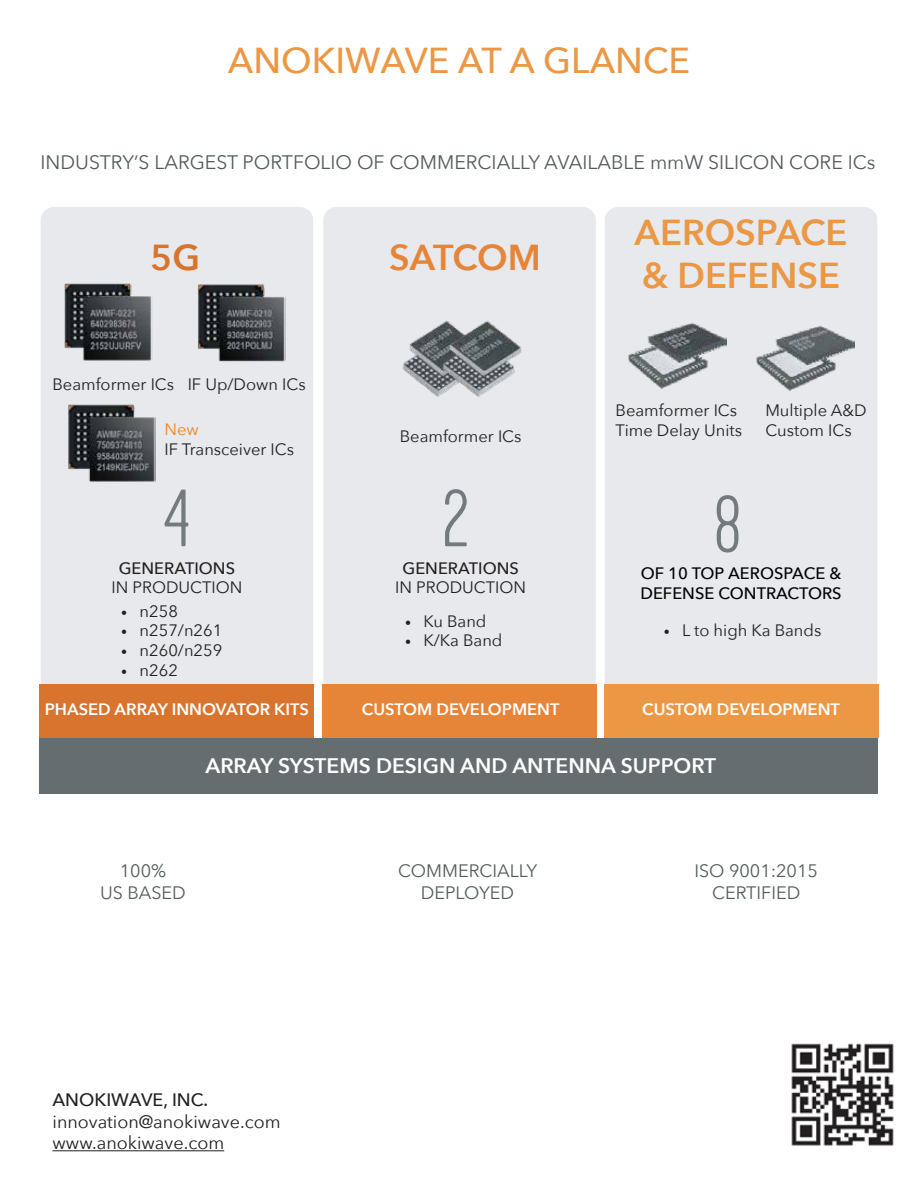
<style>
.page{position:relative;width:918px;height:1188px;background:#fff}
.page>*{position:absolute;margin:0;border:0;box-sizing:border-box;transform-origin:0 0}
.t1{font:100 81px "Cervo";color:#737b7f}
.t2{font:500 36px "Avenir Next";color:#eb9744}
.t3{font:600 36px/43.2px "Avenir Next";color:#eb9744}
.t4{font:600 36px "Avenir Next";letter-spacing:-.01em;color:#e68438}
.t5{font:600 36px "Avenir Next";color:#d8742d}
.t6{font:600 21px "Avenir Next";color:#fff}
.t7{font:19.5px "Avenir Next";color:#535a5d}
.t8{font:18px/21.6px "Avenir Next";color:#535c5c;text-align:center}
.t9{font:18px/21.6px "Avenir Next";color:#231f20}
.t10{font:500 18px "Avenir Next";color:#231f20}
.t11{font:16.5px/19.8px "Avenir Next";color:#231f20}
.t12{font:600 16.5px "Avenir Next";color:#fff}
.t13{font:500 16.5px/19.8px "Avenir Next";color:#000}
.t14{font:500 16.5px "Avenir Next";color:#231f20}
.t15{font:16.5px "Avenir Next";color:#f38421}
.s1{font-size:12px}
</style>
<div class="page">
<img style="left:791px;top:1043px;width:103px;height:103px">
<hr style="left:52px;top:1150px;width:172px;height:1px;background:#231f20">
<div style="left:40px;top:206px;width:274px;height:544px;background:#e7e9ec;border-radius:14px"></div>
<div style="left:323px;top:206px;width:273px;height:544px;background:#e7e9ec;border-radius:14px"></div>
<div style="left:604px;top:206px;width:274px;height:544px;background:#e7e9ec;border-radius:14px"></div>
<div style="left:40px;top:738px;width:838px;height:56px;background:#666d71"></div>
<div style="left:40px;top:684px;width:274px;height:54px;background:#d8742d"></div>
<img style="left:68px;top:404px;width:88px;height:78px">
<img style="left:64px;top:283px;width:89px;height:78px">
<img style="left:198px;top:284px;width:88px;height:78px">
<div style="left:322px;top:684px;width:275px;height:54px;background:#e68438"></div>
<img style="left:402px;top:326px;width:36px;height:71px">
<img style="left:438px;top:321px;width:84px;height:76px">
<div style="left:604px;top:684px;width:274px;height:54px;background:#eb9744"></div>
<img style="left:628px;top:323px;width:99px;height:65px">
<img style="left:756px;top:325px;width:99px;height:66px">
<h2 class="t2" style="left:228px;top:30px;width:464px">ANOKIWAVE AT A GLANCE</h2>
<p class="t7" style="left:41px;top:145px;width:836px">INDUSTRY’S LARGEST PORTFOLIO OF COMMERCIALLY AVAILABLE mmW SILICON CORE ICs</p>
<h2 class="t5" style="left:150px;top:227px;width:51px">5G</h2>
<h2 class="t4" style="left:389px;top:227px;width:153px">SATCOM</h2>
<h2 class="t3" style="left:635px;top:210px;width:214px">AEROSPACE &amp; DEFENSE</h2>
<p class="t11" style="left:53px;top:374px;width:255px">Beamformer ICs IF Up/Down ICs</p>
<p class="t15" style="left:165px;top:416px;width:36px">New</p>
<p class="t11" style="left:165px;top:439px;width:131px">IF Transceiver ICs</p>
<p class="t11" style="left:400px;top:425px;width:123px">Beamformer ICs</p>
<p class="t11" style="left:616px;top:399px;width:128px">Beamformer ICs<br>Time Delay Units</p>
<p class="t11" style="left:765px;top:399px;width:103px">Multiple A&amp;D<br>Custom ICs</p>
<h1 class="t1" style="left:162px;top:473px;width:32px">4</h1>
<h1 class="t1" style="left:441px;top:473px;width:31px">2</h1>
<h1 class="t1" style="left:713px;top:479px;width:31px">8</h1>
<p class="t14" style="left:119px;top:554px;width:118px">GENERATIONS</p>
<p class="t11" style="left:112px;top:577px;width:132px">IN PRODUCTION</p>
<p class="t14" style="left:403px;top:554px;width:118px">GENERATIONS</p>
<p class="t11" style="left:395px;top:577px;width:132px">IN PRODUCTION</p>
<p class="t13" style="left:641px;top:563px;width:203px">OF 10 TOP AEROSPACE &amp;<br>DEFENSE CONTRACTORS</p>
<p class="t11" style="left:121px;top:600px;width:58px"><span class="s1">•</span> n258</p>
<p class="t11" style="left:121px;top:620px;width:103px"><span class="s1">•</span> n257/n261</p>
<p class="t11" style="left:121px;top:640px;width:103px"><span class="s1">•</span> n260/n259</p>
<p class="t11" style="left:121px;top:660px;width:58px"><span class="s1">•</span> n262</p>
<p class="t11" style="left:405px;top:610px;width:83px"><span class="s1">•</span> Ku Band</p>
<p class="t11" style="left:405px;top:630px;width:99px"><span class="s1">•</span> K/Ka Band</p>
<p class="t11" style="left:664px;top:620px;width:159px"><span class="s1">•</span> L to high Ka Bands</p>
<p class="t12" style="left:45px;top:695px;width:266px">PHASED ARRAY INNOVATOR KITS</p>
<p class="t12" style="left:362px;top:695px;width:199px">CUSTOM DEVELOPMENT</p>
<p class="t12" style="left:642px;top:695px;width:199px">CUSTOM DEVELOPMENT</p>
<p class="t6" style="left:206px;top:748px;width:512px">ARRAY SYSTEMS DESIGN AND ANTENNA SUPPORT</p>
<p class="t8" style="left:100px;top:859px;width:87px">100%<br>US BASED</p>
<p class="t8" style="left:398px;top:859px;width:141px">COMMERCIALLY<br>DEPLOYED</p>
<p class="t8" style="left:694px;top:859px;width:125px">ISO 9001:2015<br>CERTIFIED</p>
<p class="t10" style="left:52px;top:1085px;width:157px">ANOKIWAVE, INC.</p>
<p class="t9" style="left:52px;top:1110px;width:230px">innovation@anokiwave.com www.anokiwave.com</p>
</div>
